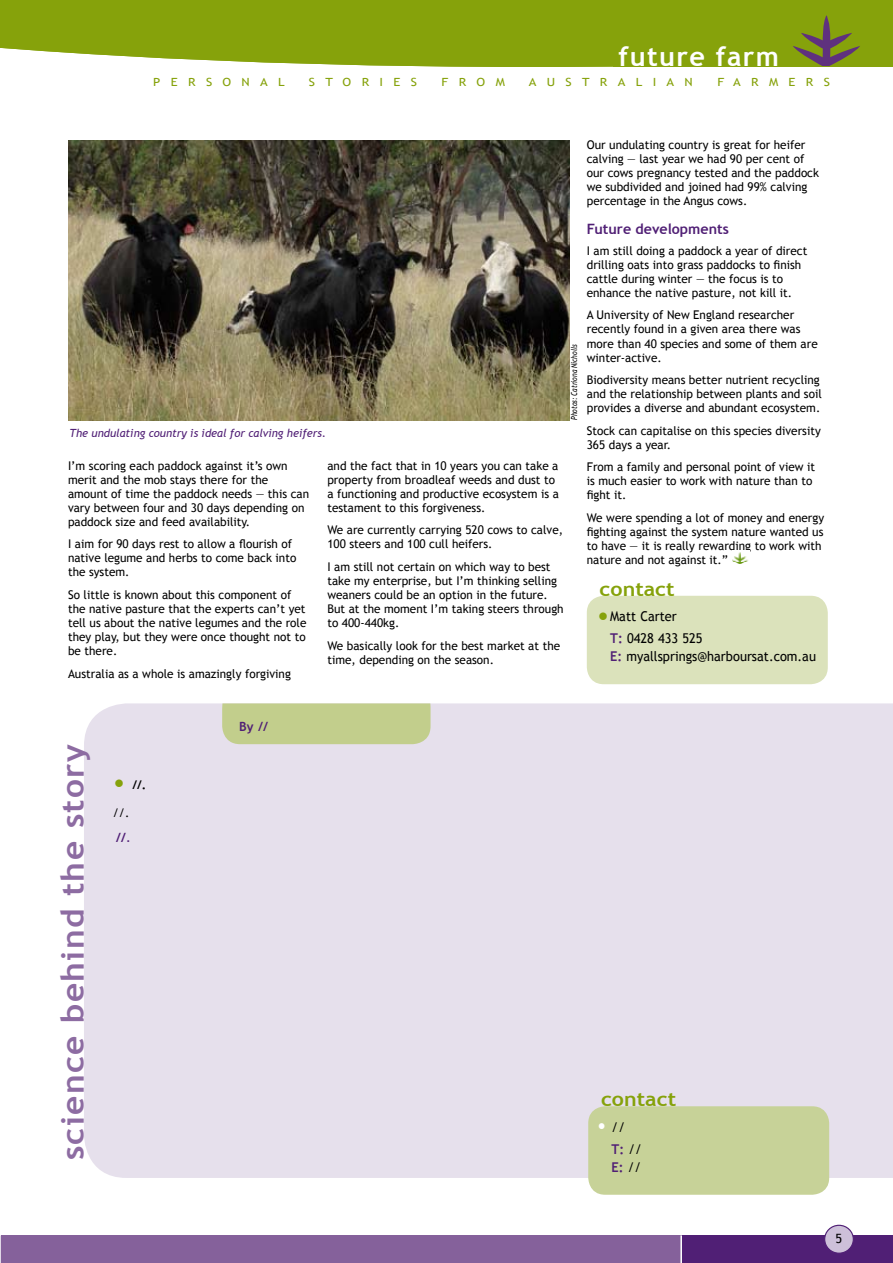
<style>
.page{position:relative;width:893px;height:1263px;background:#fff}
.page>*{position:absolute;margin:0;border:0;box-sizing:border-box;transform-origin:0 0}
.t1{font:700 31.5px "Trebuchet MS";letter-spacing:.04em;color:#8d6ca2;scale:1.06 1}
.t2{font:700 27px "Trebuchet MS";letter-spacing:.05em;color:#fff}
.t3{font:700 19.5px "Trebuchet MS";color:#86a20b;scale:1.1 1}
.t4{font:700 14.25px "Trebuchet MS";color:#501f75}
.t5{font:13.5px/22.2px "Trebuchet MS";color:#000;scale:.95 1}
.t6{font:700 13.5px "Trebuchet MS";color:#501f75;scale:.95 1}
.t7{font:700 12.75px "Trebuchet MS";color:#501f75}
.t8{font:italic 700 12.75px "Trebuchet";color:#501f75}
.t9{font:12.75px "Trebuchet MS";color:#000}
.t10{font:12px/14.1px "Trebuchet MS";color:#000}
.t11{font:700 12px "Trebuchet MS";color:#000}
.t12{font:italic 11.25px "Trebuchet MS";color:#501f75}
.t13{font:11.25px "Trebuchet MS";letter-spacing:.8em;color:#86a20b;scale:1.15 1}
.t14{font:italic 8.25px "Trebuchet MS";color:#000;scale:.8 1}
.s1{font-weight:700;font-size:24px;color:#86a20b}
.s2{font-weight:700;color:#501f75}
.s3{font-size:24px;color:#86a20b}
.s4{font-size:21px;color:#fff}
.s5{font-weight:400;color:#000}
</style>
<div class="page">
<div style="left:1px;top:1235px;width:681px;height:28px;background:#85619b"></div>
<div style="left:681px;top:1235px;width:212px;height:28px;background:#501f75"></div>
<hr style="left:680px;top:1235px;width:2px;height:28px;background:#fff">
<div style="left:825px;top:1225px;width:28px;height:28px;background:#cdc0d9;border-radius:50%"></div>
<div style="left:824px;top:1225px;width:30px;height:29px;border:1px solid #501f75;border-radius:50%"></div>
<div style="left:84px;top:703px;width:809px;height:475px;background:#e6e0ec"></div>
<img style="left:732px;top:552px;width:16px;height:10px">
<svg style="left:735px;top:562px;width:10px;height:2px"></svg>
<img style="left:68px;top:140px;width:502px;height:280px">
<div style="left:222px;top:703px;width:209px;height:41px;background:#c2ce8c"></div>
<div style="left:587px;top:596px;width:241px;height:88px;background:#dbe2bb;border-radius:17px"></div>
<div style="left:588px;top:1106px;width:241px;height:89px;background:#c7d298;border-radius:17px"></div>
<svg style="left:0;top:0;width:614px;height:67px;background:#8fa91e"></svg>
<div style="left:614px;top:0;width:279px;height:67px;background:#86a20b"></div>
<svg style="left:793px;top:15px;width:67px;height:51px"></svg>
<h2 class="t2" style="left:618px;top:40px;width:162px">future farm</h2>
<p class="t13" style="left:153px;top:75px;width:116px">personal</p>
<p class="t13" style="left:309px;top:75px;width:96px">stories</p>
<p class="t13" style="left:442px;top:75px;width:15px">FROM</p>
<p class="t13" style="left:529px;top:75px;width:144px">australian</p>
<p class="t13" style="left:717px;top:75px;width:99px">farmers</p>
<p class="t12" style="left:70px;top:426px;width:258px">The undulating country is ideal for calving heifers.</p>
<p class="t14" style="left:569px;top:420px;width:96px;rotate:-90deg">Photos: Catriona Nicholls</p>
<p class="t10" style="left:68px;top:459px;width:243px">I ’m scoring each paddock against it’s own merit and the mob stays there for the amount of time the paddock needs — this can vary between four and 30 days depending on paddock size and feed availability.</p>
<p class="t10" style="left:68px;top:537px;width:230px">I aim for 90 days rest to allow a flourish of native legume and herbs to come back into the system.</p>
<p class="t10" style="left:68px;top:588px;width:240px">So little is known about this component of the native pasture that the experts can’t yet tell us about the native legumes and the role they play, but they were once thought not to be there.</p>
<p class="t10" style="left:68px;top:666px;width:224px">Australia as a whole is amazingly forgiving</p>
<p class="t10" style="left:327px;top:459px;width:233px">and the fact that in 10 years you can take a property from broadleaf weeds and dust to a functioning and productive ecosystem is a testament to this forgiveness.</p>
<p class="t10" style="left:327px;top:523px;width:237px">We are currently carrying 520 cows to calve,<br>100 steers and 100 cull heifers.</p>
<p class="t10" style="left:327px;top:560px;width:238px">I am still not certain on which way to best take my enterprise, but I ’m thinking selling weaners could be an option in the future.<br>But at the moment I ’m taking steers through to 400-440kg.</p>
<p class="t10" style="left:327px;top:638px;width:234px">We basically look for the best market at the time, depending on the season.</p>
<p class="t10" style="left:587px;top:138px;width:234px">Our undulating country is great for heifer calving — last year we had 90 per cent of our cows pregnancy tested and the paddock we subdivided and joined had 99% calving percentage in the Angus cows.</p>
<p class="t4" style="left:587px;top:220px;width:144px">Future developments</p>
<p class="t10" style="left:587px;top:244px;width:222px">I am still doing a paddock a year of direct drilling oats into grass paddocks to finish cattle during winter — the focus is to enhance the native pasture, not kill it.</p>
<p class="t10" style="left:587px;top:308px;width:232px">A University of New England researcher recently found in a given area there was more than 40 species and some of them are winter-active.</p>
<p class="t10" style="left:587px;top:373px;width:237px">Biodiversity means better nutrient recycling and the relationship between plants and soil provides a diverse and abundant ecosystem.</p>
<p class="t10" style="left:587px;top:423px;width:235px">Stock can capitalise on this species diversity<br>365 days a year.</p>
<p class="t10" style="left:587px;top:460px;width:230px">From a family and personal point of view it is much easier to work with nature than to fight it.</p>
<p class="t10" style="left:587px;top:511px;width:239px">We were spending a lot of money and energy fighting against the system nature wanted us to have — it is really rewarding to work with nature and not against it.”</p>
<h3 class="t3" style="left:600px;top:577px;width:70px">contact</h3>
<p class="t5" style="left:610px;top:606px;width:99px;text-indent:-14px"><span class="s1">•</span> Matt Carter<br><span class="s2">T:</span> 0428 433 525</p>
<p class="t5" style="left:610px;top:646px;width:218px"><span class="s2">E:</span> myallsprings@harboursat.com.au</p>
<h1 class="t1" style="left:53px;top:1160px;width:394px;rotate:-90deg">science behind the story</h1>
<p class="t11" style="left:113px;top:777px;width:35px"><span class="s3">•</span> //.</p>
<p class="t10" style="left:113px;top:806px;width:18px">//.</p>
<p class="t8" style="left:116px;top:829px;width:16px">//.</p>
<p class="t7" style="left:239px;top:718px;width:31px">By //</p>
<h3 class="t3" style="left:601px;top:1087px;width:70px">contact</h3>
<p class="t5" style="left:612px;top:1116px;width:33px;text-indent:-15px"><span class="s4">•</span> //<br><span class="s2">T:</span> //</p>
<p class="t6" style="left:612px;top:1158px;width:33px">E: <span class="s5">//</span></p>
<p class="t9" style="left:835px;top:1231px;width:8px">5</p>
</div>
